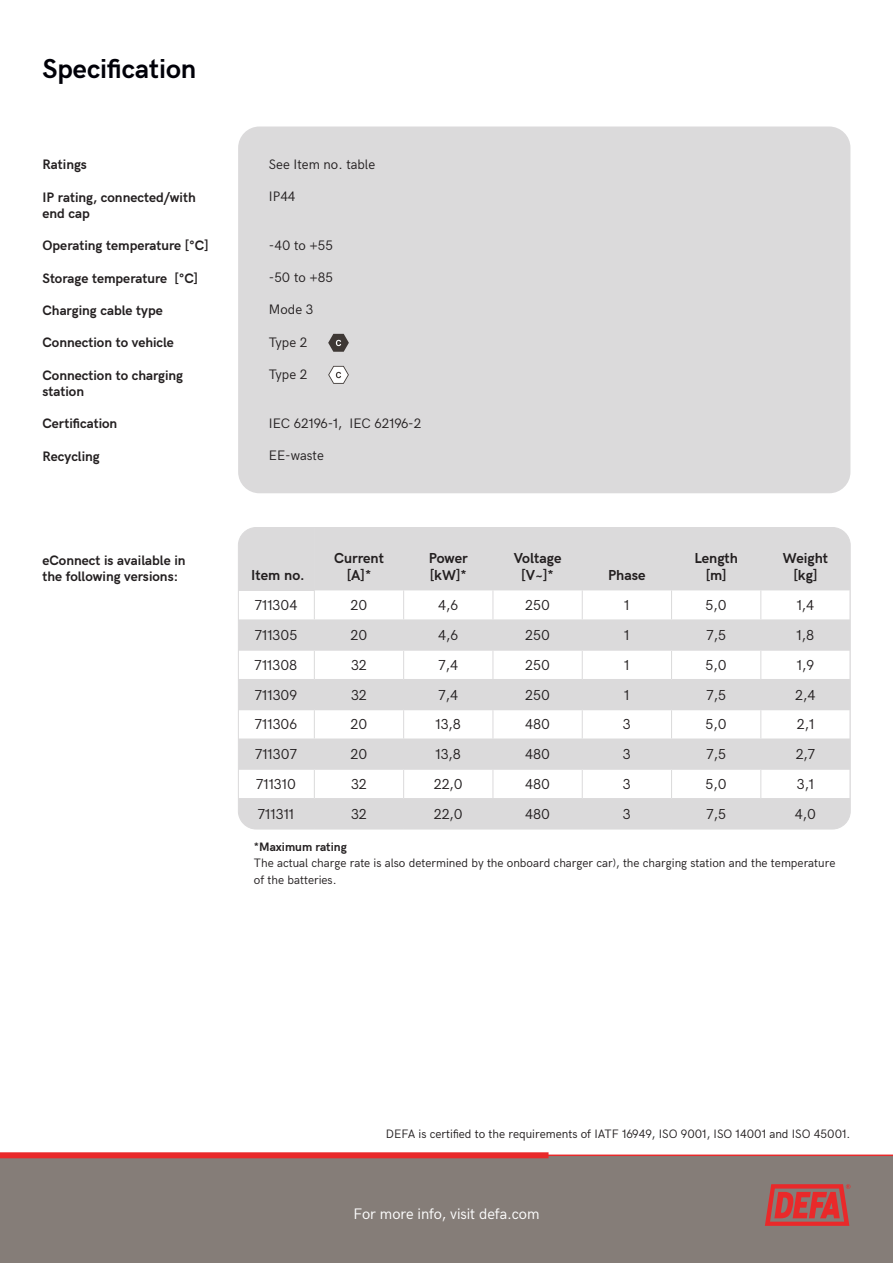
<style>
.page{position:relative;width:893px;height:1263px;background:#fff}
.page>*{position:absolute;margin:0;border:0;box-sizing:border-box;transform-origin:0 0}
.Cover_-_subheading{font:700 27px "HK Grotesk";color:#000008}
.rød_subhead{font:15px "HK Grotesk";letter-spacing:-.005em;color:#fff}
.t1{font:14.25px "HK Grotesk";color:#231f20}
.t2{font:700 14.25px/17.1px "HK Grotesk";color:#231f20;text-align:center}
.Brødtekst{font:700 13.5px "HK Grotesk";color:#231f20}
.t3{font:13.5px "HK Grotesk";color:#231f20}
.t4{font:12px "HK Grotesk";color:#231f20}
.t5{font:700 12px "HK Grotesk";color:#231f20}
</style>
<div class="page">
<div style="left:238px;top:126px;width:612px;height:367px;background:#dbdadb;border-radius:21px"></div>
<div style="left:0;top:1155px;width:893px;height:108px;background:#857d78"></div>
<svg style="left:765px;top:1184px;width:86px;height:42px"></svg>
<hr style="left:0;top:1154px;width:893px;height:2px;background:#e9292a">
<div style="left:0;top:1152px;width:549px;height:6px;background:#e9292a"></div>
<svg style="left:238px;top:527px;width:76px;height:301px;fill:#dbdadb"></svg>
<hr style="left:238px;top:828px;width:76px;height:1px;background:#dbdadb">
<hr style="left:761px;top:828px;width:89px;height:1px;background:#dbdadb">
<hr style="left:238px;top:649px;width:76px;height:2px;background:#dbdadb">
<hr style="left:238px;top:679px;width:76px;height:1px;background:#dbdadb">
<hr style="left:238px;top:709px;width:76px;height:1px;background:#dbdadb">
<hr style="left:238px;top:738px;width:76px;height:2px;background:#dbdadb">
<hr style="left:238px;top:768px;width:76px;height:2px;background:#dbdadb">
<hr style="left:238px;top:798px;width:76px;height:1px;background:#dbdadb">
<hr style="left:238px;top:590px;width:77px;height:1px;background:#dbdadb">
<svg style="left:314px;top:527px;width:537px;height:301px"></svg>
<hr style="left:238px;top:619px;width:76px;height:2px;background:#dbdadb">
<svg style="left:328px;top:366px;width:21px;height:18px"></svg>
<svg style="left:328px;top:334px;width:21px;height:18px"></svg>
<p class="Cover_-_subheading" style="left:43px;top:49px;width:155px">Specification</p>
<p class="Brødtekst" style="left:43px;top:154px;width:46px">Ratings</p>
<p class="Brødtekst" style="left:43px;top:187px;width:155px">IP rating, connected/with</p>
<p class="Brødtekst" style="left:43px;top:203px;width:49px">end cap</p>
<p class="Brødtekst" style="left:43px;top:235px;width:168px">Operating temperature [°C]</p>
<p class="Brødtekst" style="left:43px;top:268px;width:157px">Storage temperature [°C]</p>
<p class="Brødtekst" style="left:43px;top:300px;width:122px">Charging cable type</p>
<p class="Brødtekst" style="left:43px;top:333px;width:133px">Connection to vehicle</p>
<p class="Brødtekst" style="left:43px;top:365px;width:142px">Connection to charging</p>
<p class="Brødtekst" style="left:43px;top:381px;width:43px">station</p>
<p class="Brødtekst" style="left:43px;top:414px;width:76px">Certification</p>
<p class="Brødtekst" style="left:43px;top:446px;width:59px">Recycling</p>
<p class="Brødtekst" style="left:43px;top:550px;width:145px">eConnect is available in</p>
<p class="Brødtekst" style="left:43px;top:567px;width:137px">the following versions:</p>
<p class="t3" style="left:269px;top:154px;width:108px">See Item no. table</p>
<p class="t3" style="left:269px;top:186px;width:28px">IP44</p>
<p class="t3" style="left:269px;top:235px;width:65px">-40 to +55</p>
<p class="t3" style="left:269px;top:267px;width:66px">-50 to +85</p>
<p class="t3" style="left:269px;top:300px;width:46px">Mode 3</p>
<p class="t3" style="left:269px;top:332px;width:40px">Type 2</p>
<p class="t3" style="left:269px;top:364px;width:40px">Type 2</p>
<p class="t3" style="left:269px;top:413px;width:154px">IEC 62196-1, IEC 62196-2</p>
<p class="t3" style="left:269px;top:445px;width:56px">EE-waste</p>
<p class="t2" style="left:251px;top:565px;width:55px">Item no.</p>
<p class="t2" style="left:334px;top:548px;width:51px">Current [A]*</p>
<p class="t2" style="left:429px;top:548px;width:41px;text-align:left">Power [kW]*</p>
<p class="t2" style="left:514px;top:548px;width:49px">Voltage [V~]*</p>
<p class="t2" style="left:608px;top:565px;width:39px">Phase</p>
<p class="t2" style="left:694px;top:548px;width:45px">Length [m]</p>
<p class="t2" style="left:783px;top:548px;width:47px">Weight [kg]</p>
<p class="t1" style="left:255px;top:595px;width:44px">711304</p>
<p class="t1" style="left:351px;top:595px;width:18px">20</p>
<p class="t1" style="left:438px;top:595px;width:21px">4,6</p>
<p class="t1" style="left:525px;top:595px;width:26px">250</p>
<p class="t1" style="left:624px;top:595px;width:7px">1</p>
<p class="t1" style="left:706px;top:595px;width:23px">5,0</p>
<p class="t1" style="left:797px;top:595px;width:19px">1,4</p>
<p class="t1" style="left:255px;top:624px;width:44px">711305</p>
<p class="t1" style="left:351px;top:624px;width:18px">20</p>
<p class="t1" style="left:438px;top:624px;width:21px">4,6</p>
<p class="t1" style="left:525px;top:624px;width:26px">250</p>
<p class="t1" style="left:624px;top:624px;width:7px">1</p>
<p class="t1" style="left:706px;top:624px;width:21px">7,5</p>
<p class="t1" style="left:797px;top:624px;width:19px">1,8</p>
<p class="t1" style="left:255px;top:654px;width:44px">711308</p>
<p class="t1" style="left:351px;top:654px;width:17px">32</p>
<p class="t1" style="left:438px;top:654px;width:21px">7,4</p>
<p class="t1" style="left:525px;top:654px;width:26px">250</p>
<p class="t1" style="left:624px;top:654px;width:7px">1</p>
<p class="t1" style="left:706px;top:654px;width:23px">5,0</p>
<p class="t1" style="left:797px;top:654px;width:19px">1,9</p>
<p class="t1" style="left:255px;top:684px;width:44px">711309</p>
<p class="t1" style="left:351px;top:684px;width:17px">32</p>
<p class="t1" style="left:438px;top:684px;width:21px">7,4</p>
<p class="t1" style="left:525px;top:684px;width:26px">250</p>
<p class="t1" style="left:624px;top:684px;width:7px">1</p>
<p class="t1" style="left:706px;top:684px;width:21px">7,5</p>
<p class="t1" style="left:795px;top:684px;width:22px">2,4</p>
<p class="t1" style="left:255px;top:714px;width:44px">711306</p>
<p class="t1" style="left:351px;top:714px;width:18px">20</p>
<p class="t1" style="left:435px;top:714px;width:27px">13,8</p>
<p class="t1" style="left:525px;top:714px;width:26px">480</p>
<p class="t1" style="left:623px;top:714px;width:9px">3</p>
<p class="t1" style="left:706px;top:714px;width:23px">5,0</p>
<p class="t1" style="left:797px;top:714px;width:19px">2,1</p>
<p class="t1" style="left:255px;top:743px;width:43px">711307</p>
<p class="t1" style="left:351px;top:743px;width:18px">20</p>
<p class="t1" style="left:435px;top:743px;width:27px">13,8</p>
<p class="t1" style="left:525px;top:743px;width:26px">480</p>
<p class="t1" style="left:623px;top:743px;width:9px">3</p>
<p class="t1" style="left:706px;top:743px;width:21px">7,5</p>
<p class="t1" style="left:796px;top:743px;width:21px">2,7</p>
<p class="t1" style="left:256px;top:773px;width:41px">711310</p>
<p class="t1" style="left:351px;top:773px;width:17px">32</p>
<p class="t1" style="left:434px;top:773px;width:31px">22,0</p>
<p class="t1" style="left:525px;top:773px;width:26px">480</p>
<p class="t1" style="left:623px;top:773px;width:9px">3</p>
<p class="t1" style="left:706px;top:773px;width:23px">5,0</p>
<p class="t1" style="left:797px;top:773px;width:19px">3,1</p>
<p class="t1" style="left:258px;top:803px;width:38px">711311</p>
<p class="t1" style="left:351px;top:803px;width:17px">32</p>
<p class="t1" style="left:434px;top:803px;width:31px">22,0</p>
<p class="t1" style="left:525px;top:803px;width:26px">480</p>
<p class="t1" style="left:623px;top:803px;width:9px">3</p>
<p class="t1" style="left:706px;top:803px;width:21px">7,5</p>
<p class="t1" style="left:795px;top:803px;width:23px">4,0</p>
<p class="t5" style="left:254px;top:838px;width:94px">*Maximum rating</p>
<p class="t4" style="left:254px;top:854px;width:583px">The actual charge rate is also determined by the onboard charger car), the charging station and the temperature</p>
<p class="t4" style="left:254px;top:871px;width:84px">of the batteries.</p>
<p class="t4" style="left:386px;top:1125px;width:466px">DEFA is certified to the requirements of IATF 16949, ISO 9001, ISO 14001 and ISO 45001.</p>
<p class="rød_subhead" style="left:353px;top:1203px;width:188px">For more info, visit defa.com</p>
</div>
